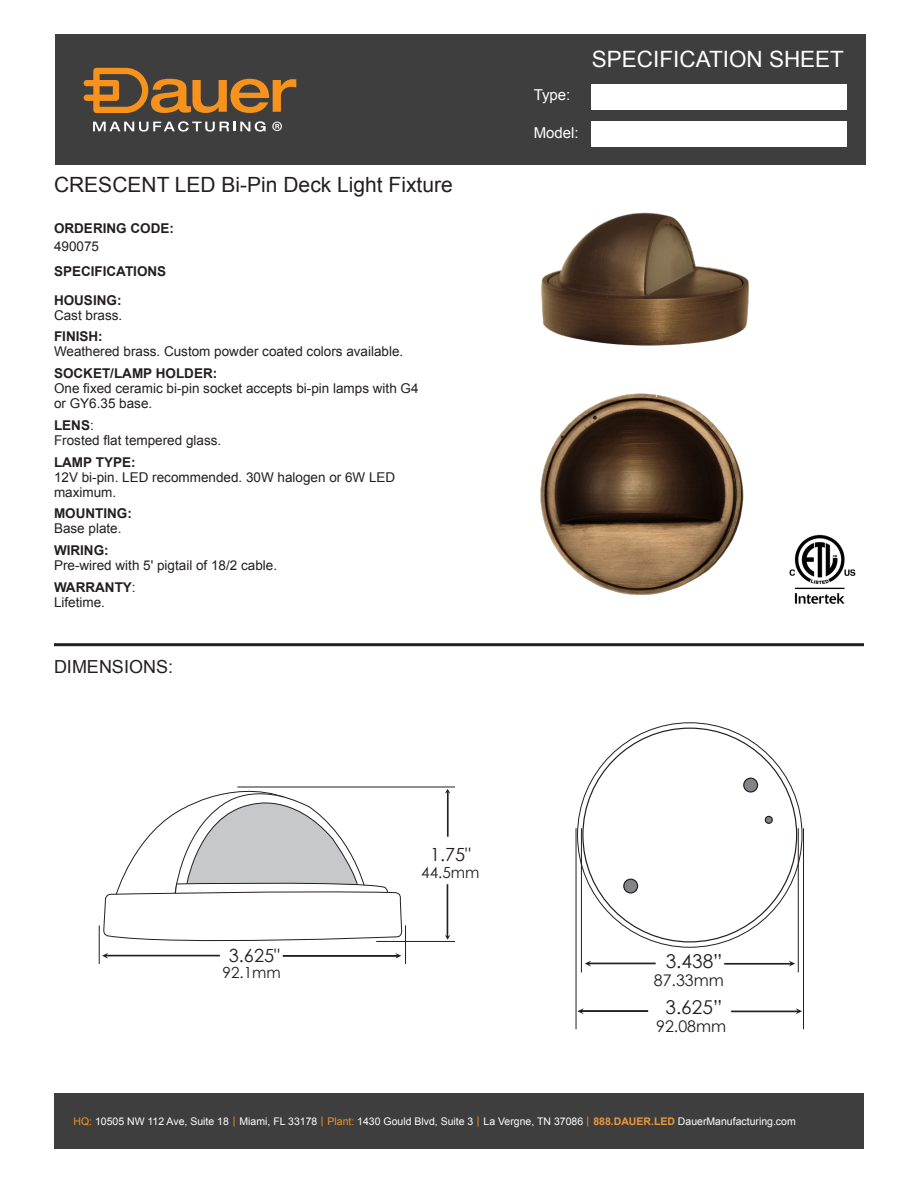
<style>
.page{position:relative;width:918px;height:1188px;background:#fff}
.page>*{position:absolute;margin:0;border:0;box-sizing:border-box;transform-origin:0 0}
.t1{font:22.5px "Arial";color:#fff}
.t2{font:21px "Arial";color:#231f20}
.t3{font:19.05px "Century Gothic";color:#231f20}
.t4{font:18.15px/21.8px "Century Gothic";color:#231f20;text-align:center}
.t5{font:18px "Arial";color:#231f20}
.t6{font:16.05px "Century Gothic";color:#231f20}
.t7{font:15.3px "Century Gothic";color:#231f20}
.t8{font:15px "Arial";color:#fff}
.t9{font:13.5px/15px "Arial";color:#231f20}
.t10{font:700 13.5px "Arial";color:#231f20}
.t11{font:10.5px "Arial";color:#fff}
.s1{font-weight:700}
.s2{color:#f7931d}
.s3{font-weight:700;color:#ec993c}
</style>
<div class="page">
<hr style="left:54px;top:643px;width:810px;height:3px;background:#231f20">
<img style="left:541px;top:212px;width:208px;height:134px">
<img style="left:540px;top:393px;width:204px;height:202px">
<svg style="left:445px;top:935px;width:5px;height:5px"></svg>
<div style="left:447px;top:885px;width:1px;height:53px;border:1px solid #231f20"></div>
<svg style="left:445px;top:789px;width:5px;height:5px"></svg>
<div style="left:447px;top:791px;width:1px;height:45px;border:1px solid #231f20"></div>
<svg style="left:102px;top:953px;width:6px;height:6px"></svg>
<div style="left:105px;top:955px;width:115px;height:1px;border:1px solid #231f20"></div>
<svg style="left:395px;top:953px;width:6px;height:6px"></svg>
<div style="left:283px;top:955px;width:116px;height:2px;border:1px solid #231f20"></div>
<hr style="left:237px;top:787px;width:218px;height:1px;background:#231f20">
<hr style="left:405px;top:925px;width:1px;height:39px;background:#231f20">
<hr style="left:99px;top:925px;width:1px;height:39px;background:#231f20">
<hr style="left:376px;top:941px;width:79px;height:1px;background:#231f20">
<svg style="left:103px;top:786px;width:300px;height:156px"></svg>
<div style="left:55px;top:34px;width:810px;height:130px;background:#3e3e3f"></div>
<div style="left:592px;top:84px;width:255px;height:25px;background:#fff"></div>
<div style="left:592px;top:122px;width:255px;height:25px;background:#fff"></div>
<img style="left:789px;top:534px;width:66px;height:70px">
<div style="left:54px;top:1094px;width:810px;height:55px;background:#3e3e3f"></div>
<svg style="left:93px;top:121px;width:173px;height:11px"></svg>
<svg style="left:272px;top:122px;width:10px;height:9px"></svg>
<svg style="left:84px;top:68px;width:212px;height:45px"></svg>
<svg style="left:789px;top:961px;width:6px;height:6px"></svg>
<div style="left:724px;top:963px;width:68px;height:2px;border:1px solid #231f20"></div>
<svg style="left:585px;top:961px;width:6px;height:6px"></svg>
<div style="left:587px;top:963px;width:69px;height:1px;border:1px solid #231f20"></div>
<svg style="left:796px;top:1008px;width:6px;height:6px"></svg>
<div style="left:731px;top:1011px;width:68px;height:1px;border:1px solid #231f20"></div>
<svg style="left:577px;top:1008px;width:7px;height:6px"></svg>
<div style="left:580px;top:1010px;width:68px;height:2px;border:1px solid #231f20"></div>
<svg style="left:582px;top:727px;width:216px;height:216px"></svg>
<hr style="left:798px;top:828px;width:1px;height:144px;background:#231f20">
<hr style="left:581px;top:828px;width:1px;height:144px;background:#231f20">
<hr style="left:576px;top:828px;width:1px;height:201px;background:#231f20">
<hr style="left:803px;top:828px;width:1px;height:201px;background:#231f20">
<p class="t2" style="left:54px;top:171px;width:400px">CRESCENT LED Bi-Pin Deck Light Fixture</p>
<p class="t10" style="left:54px;top:220px;width:122px">ORDERING CODE:</p>
<p class="t9" style="left:54px;top:239px;width:47px">490075</p>
<p class="t10" style="left:54px;top:263px;width:114px">SPECIFICATIONS</p>
<p class="t9" style="left:54px;top:293px;width:70px"><span class="s1">HOUSING:<br></span>Cast brass.</p>
<p class="t10" style="left:54px;top:328px;width:50px">FINISH:</p>
<p class="t9" style="left:54px;top:344px;width:351px">Weathered brass. Custom powder coated colors available.</p>
<p class="t9" style="left:54px;top:366px;width:366px"><span class="s1">SOCKET/LAMP HOLDER:<br></span>One fixed ceramic bi-pin socket accepts bi-pin lamps with G4 or GY6.35 base.</p>
<p class="t9" style="left:54px;top:418px;width:169px"><span class="s1">LENS</span>:<br>Frosted flat tempered glass.</p>
<p class="t9" style="left:54px;top:455px;width:343px"><span class="s1">LAMP TYPE:<br></span>12V bi-pin. LED recommended. 30W halogen or 6W LED maximum.</p>
<p class="t9" style="left:54px;top:506px;width:79px"><span class="s1">MOUNTING:<br></span>Base plate.</p>
<p class="t9" style="left:54px;top:543px;width:225px"><span class="s1">WIRING:<br></span>Pre-wired with 5' pigtail of 18/2 cable.</p>
<p class="t9" style="left:54px;top:580px;width:83px"><span class="s1">WARRANTY</span>:<br>Lifetime.</p>
<p class="t5" style="left:54px;top:655px;width:121px">DIMENSIONS:</p>
<p class="t8" style="left:534px;top:85px;width:38px">Type:</p>
<p class="t1" style="left:592px;top:44px;width:254px">SPECIFICATION SHEET</p>
<p class="t4" style="left:229px;top:944px;width:52px">3.625"</p>
<p class="t7" style="left:223px;top:964px;width:60px">92.1mm</p>
<p class="t4" style="left:430px;top:843px;width:42px">1.75"</p>
<p class="t7" style="left:421px;top:863px;width:60px">44.5mm</p>
<p class="t3" style="left:666px;top:950px;width:58px">3.438”</p>
<p class="t6" style="left:654px;top:970px;width:72px">87.33mm</p>
<p class="t3" style="left:665px;top:996px;width:58px">3.625”</p>
<p class="t6" style="left:656px;top:1016px;width:72px">92.08mm</p>
<p class="t4" style="left:646px;top:950px;width:71px">3.45"<br>87.6mm</p>
<p class="t11" style="left:73px;top:1115px;width:724px"><span class="s2">HQ:</span> 10505 NW 112 Ave, Suite 18 <span class="s2">|</span> Miami, FL 33178 <span class="s2">| Plant:</span> 1430 Gould Blvd, Suite 3 <span class="s2">|</span> La Vergne, TN 37086 <span class="s2">|</span> <span class="s3">888.DAUER.LED</span> DauerManufacturing.com</p>
</div>
